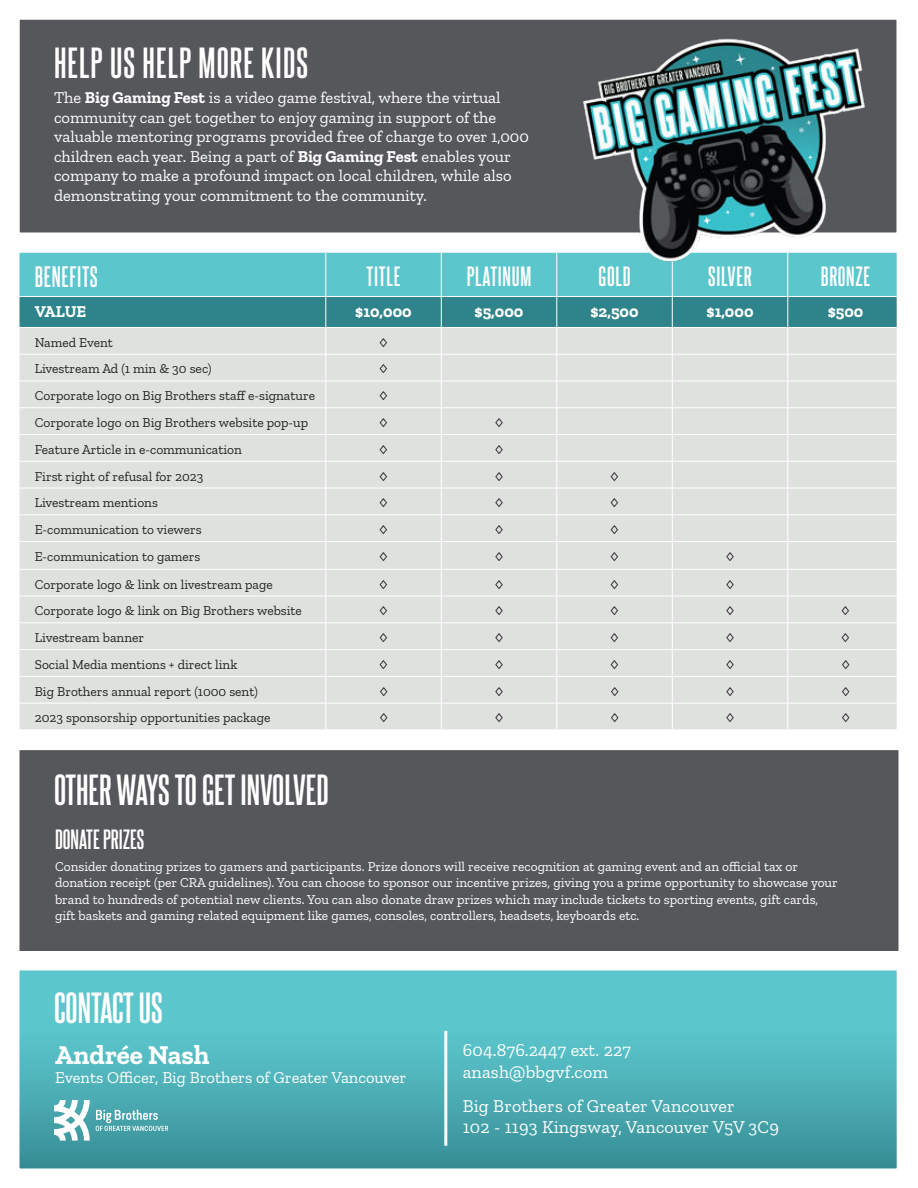
<style>
.page{position:relative;width:918px;height:1188px;background:#fff}
.page>*{position:absolute;margin:0;border:0;box-sizing:border-box;transform-origin:0 0}
.t1{font:700 37.5px "Steelfish Rg";color:#fff}
.t2{font:700 37.5px "Steelfish Rg";letter-spacing:.03em;color:#fff}
.t3{font:700 27px "Zilla Slab";color:#fff}
.t4{font:700 25.5px "Steelfish Rg";letter-spacing:.03em;color:#fff}
.t5{font:700 24px "Steelfish Rg";letter-spacing:.03em;color:#fff}
.t6{font:700 24px "Steelfish Rg";color:#fff}
.t7{font:18px/21.6px "Zilla Slab";letter-spacing:.01em;color:#fff}
.t8{font:16.5px/19.5px "Zilla Slab";color:#fff}
.t9{font:700 16.5px "Zilla Slab";color:#fff}
.t10{font:13.5px/16.2px "Zilla Slab";color:#fff}
.t11{font:13.5px "Zilla Slab";color:#212621}
.t12{font:13.5px "Zilla Slab";color:#000}
.s1{font-weight:700}
</style>
<div class="page">
<div style="left:20px;top:964px;width:879px;height:218px;background:linear-gradient(to bottom,#67d5db,#378f96)"></div>
<div style="left:10px;top:10px;width:896px;height:232px;background:#55575a"></div>
<div style="left:0;top:0;width:916px;height:252px;border:20px solid #fff"></div>
<svg style="left:21px;top:252px;width:874px;height:478px;background:#cadad9"></svg>
<div style="left:0;top:0;width:916px;height:1188px;border:20px solid #fff"></div>
<hr style="left:444px;top:1031px;width:3px;height:115px;background:#fff">
<svg style="left:54px;top:1100px;width:36px;height:41px"></svg>
<svg style="left:96px;top:1110px;width:72px;height:21px;background:#78bbc0"></svg>
<div style="left:10px;top:740px;width:898px;height:221px;background:#55575a"></div>
<div style="left:0;top:731px;width:918px;height:239px;border:20px solid #fff"></div>
<img style="left:580px;top:38px;width:292px;height:228px">
<h1 class="t2" style="left:54px;top:44px;width:256px">HELP US HELP MORE KIDS</h1>
<p class="t8" style="left:54px;top:89px;width:476px">The <span class="s1">Big Gaming Fest</span> is a video game festival, where the virtual community can get together to enjoy gaming in support of the valuable mentoring programs provided free of charge to over 1,000 children each year. Being a part of <span class="s1">Big Gaming Fest</span> enables your company to make a profound impact on local children, while also demonstrating your commitment to the community.</p>
<h3 class="t4" style="left:35px;top:265px;width:65px">BENEFITS</h3>
<h3 class="t5" style="left:367px;top:265px;width:35px">TITLE</h3>
<h3 class="t5" style="left:467px;top:265px;width:66px">PLATINUM</h3>
<h3 class="t5" style="left:599px;top:265px;width:34px">GOLD</h3>
<h3 class="t5" style="left:708px;top:265px;width:45px">SILVER</h3>
<h3 class="t5" style="left:821px;top:265px;width:51px">BRONZE</h3>
<p class="t9" style="left:35px;top:305px;width:53px">VALUE</p>
<p class="t9" style="left:355px;top:305px;width:58px">$10,000</p>
<p class="t9" style="left:475px;top:305px;width:50px">$5,000</p>
<p class="t9" style="left:590px;top:305px;width:50px">$2,500</p>
<p class="t9" style="left:707px;top:305px;width:48px">$1,000</p>
<p class="t9" style="left:828px;top:305px;width:37px">$500</p>
<p class="t11" style="left:35px;top:337px;width:80px">Named Event</p>
<p class="t12" style="left:380px;top:335px;width:10px">◊</p>
<p class="t11" style="left:35px;top:364px;width:178px">Livestream Ad (1 min &amp; 30 sec)</p>
<p class="t12" style="left:380px;top:362px;width:10px">◊</p>
<p class="t11" style="left:35px;top:388px;width:282px">Corporate logo on Big Brothers staff e-signature</p>
<p class="t12" style="left:380px;top:388px;width:10px">◊</p>
<p class="t11" style="left:35px;top:417px;width:275px">Corporate logo on Big Brothers website pop-up</p>
<p class="t12" style="left:380px;top:415px;width:10px">◊</p>
<p class="t12" style="left:495px;top:415px;width:10px">◊</p>
<p class="t11" style="left:35px;top:444px;width:209px">Feature Article in e-communication</p>
<p class="t12" style="left:380px;top:442px;width:10px">◊</p>
<p class="t12" style="left:495px;top:442px;width:10px">◊</p>
<p class="t11" style="left:35px;top:471px;width:170px">First right of refusal for 2023</p>
<p class="t12" style="left:380px;top:469px;width:10px">◊</p>
<p class="t12" style="left:495px;top:469px;width:10px">◊</p>
<p class="t12" style="left:611px;top:469px;width:10px">◊</p>
<p class="t11" style="left:35px;top:498px;width:125px">Livestream mentions</p>
<p class="t12" style="left:380px;top:495px;width:10px">◊</p>
<p class="t12" style="left:495px;top:495px;width:10px">◊</p>
<p class="t12" style="left:611px;top:495px;width:10px">◊</p>
<p class="t11" style="left:35px;top:524px;width:169px">E-communication to viewers</p>
<p class="t12" style="left:380px;top:522px;width:10px">◊</p>
<p class="t12" style="left:495px;top:522px;width:10px">◊</p>
<p class="t12" style="left:611px;top:522px;width:10px">◊</p>
<p class="t11" style="left:35px;top:552px;width:167px">E-communication to gamers</p>
<p class="t12" style="left:380px;top:549px;width:10px">◊</p>
<p class="t12" style="left:495px;top:549px;width:10px">◊</p>
<p class="t12" style="left:611px;top:549px;width:10px">◊</p>
<p class="t12" style="left:726px;top:549px;width:10px">◊</p>
<p class="t11" style="left:35px;top:579px;width:240px">Corporate logo &amp; link on livestream page</p>
<p class="t12" style="left:380px;top:577px;width:10px">◊</p>
<p class="t12" style="left:495px;top:577px;width:10px">◊</p>
<p class="t12" style="left:611px;top:577px;width:10px">◊</p>
<p class="t12" style="left:726px;top:577px;width:10px">◊</p>
<p class="t11" style="left:35px;top:606px;width:269px">Corporate logo &amp; link on Big Brothers website</p>
<p class="t12" style="left:380px;top:603px;width:10px">◊</p>
<p class="t12" style="left:495px;top:603px;width:10px">◊</p>
<p class="t12" style="left:611px;top:603px;width:10px">◊</p>
<p class="t12" style="left:726px;top:603px;width:10px">◊</p>
<p class="t12" style="left:842px;top:603px;width:10px">◊</p>
<p class="t11" style="left:35px;top:632px;width:111px">Livestream banner</p>
<p class="t12" style="left:380px;top:630px;width:10px">◊</p>
<p class="t12" style="left:495px;top:630px;width:10px">◊</p>
<p class="t12" style="left:611px;top:630px;width:10px">◊</p>
<p class="t12" style="left:726px;top:630px;width:10px">◊</p>
<p class="t12" style="left:842px;top:630px;width:10px">◊</p>
<p class="t11" style="left:35px;top:659px;width:204px">Social Media mentions + direct link</p>
<p class="t12" style="left:380px;top:657px;width:10px">◊</p>
<p class="t12" style="left:495px;top:657px;width:10px">◊</p>
<p class="t12" style="left:611px;top:657px;width:10px">◊</p>
<p class="t12" style="left:726px;top:657px;width:10px">◊</p>
<p class="t12" style="left:842px;top:657px;width:10px">◊</p>
<p class="t11" style="left:35px;top:686px;width:224px">Big Brothers annual report (1000 sent)</p>
<p class="t12" style="left:380px;top:684px;width:10px">◊</p>
<p class="t12" style="left:495px;top:684px;width:10px">◊</p>
<p class="t12" style="left:611px;top:684px;width:10px">◊</p>
<p class="t12" style="left:726px;top:684px;width:10px">◊</p>
<p class="t12" style="left:842px;top:684px;width:10px">◊</p>
<p class="t11" style="left:35px;top:713px;width:237px">2023 sponsorship opportunities package</p>
<p class="t12" style="left:380px;top:711px;width:10px">◊</p>
<p class="t12" style="left:495px;top:711px;width:10px">◊</p>
<p class="t12" style="left:611px;top:711px;width:10px">◊</p>
<p class="t12" style="left:726px;top:711px;width:10px">◊</p>
<p class="t12" style="left:842px;top:711px;width:10px">◊</p>
<h1 class="t1" style="left:54px;top:772px;width:276px">OTHER WAYS TO GET INVOLVED</h1>
<h3 class="t6" style="left:55px;top:828px;width:91px">DONATE PRIZES</h3>
<p class="t10" style="left:55px;top:859px;width:784px">Consider donating prizes to gamers and participants. Prize donors will receive recognition at gaming event and an official tax or donation receipt (per CRA guidelines). You can choose to sponsor our incentive prizes, giving you a prime opportunity to showcase your brand to hundreds of potential new clients. You can also donate draw prizes which may include tickets to sporting events, gift cards, gift baskets and gaming related equipment like games, consoles, controllers, headsets, keyboards etc.</p>
<h1 class="t1" style="left:54px;top:990px;width:110px">CONTACT US</h1>
<h2 class="t3" style="left:55px;top:1045px;width:156px">Andrée Nash</h2>
<p class="t8" style="left:55px;top:1068px;width:353px">Events Officer, Big Brothers of Greater Vancouver</p>
<h3 class="t7" style="left:463px;top:1041px;width:170px">604.876.2447 ext. 227 anash@bbgvf.com</h3>
<h3 class="t7" style="left:463px;top:1096px;width:318px">Big Brothers of Greater Vancouver<br>102 - 1193 Kingsway, Vancouver V5V 3C9</h3>
</div>
